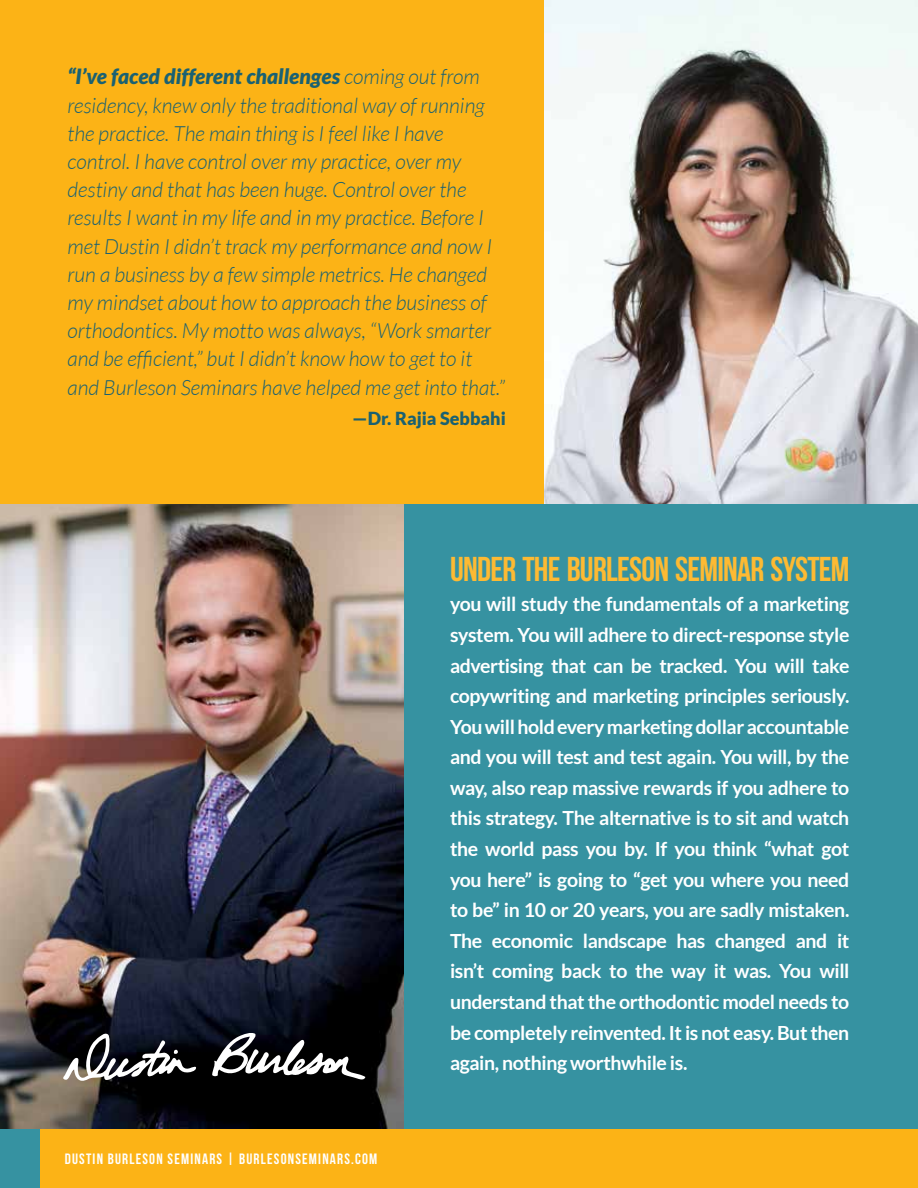
<style>
.page{position:relative;width:918px;height:1188px;background:#fff}
.page>*{position:absolute;margin:0;border:0;box-sizing:border-box;transform-origin:0 0}
.t1{font:700 34.5px "Bebas Neue";letter-spacing:-.02em;color:#fdba33}
.t2{font:italic 300 21px/28.2px "Lato";color:#1a6172}
.t3{font:700 19.5px/30.6px "Lato";letter-spacing:-.02em;color:#fff;text-align:justify}
.t4{font:900 18px "Lato";color:#1a6172}
.t5{font:700 15px "Bebas Neue";letter-spacing:.08em;color:#fff}
.s1{font-weight:900}
</style>
<div class="page">
<div style="left:0;top:1128px;width:918px;height:60px;background:#fcb316"></div>
<div style="left:0;top:1128px;width:40px;height:60px;background:#3692a1"></div>
<div style="left:0;top:502px;width:918px;height:626px;background:#3692a1"></div>
<img style="left:0;top:504px;width:404px;height:625px">
<svg style="left:63px;top:1033px;width:134px;height:51px;background:#454649"></svg>
<svg style="left:212px;top:1031px;width:154px;height:49px;background:#434346"></svg>
<div style="left:0;top:0;width:918px;height:504px;background:#fcb316"></div>
<img style="left:545px;top:0;width:373px;height:504px">
<p class="t2" style="left:68px;top:64px;width:439px"><span class="s1">“I’ve faced different challenges</span> coming out from residency, knew only the traditional way of running the practice. The main thing is I feel like I have control. I have control over my practice, over my destiny and that has been huge. Control over the results I want in my life and in my practice. Before I met Dustin I didn’t track my performance and now I run a business by a few simple metrics. He changed my mindset about how to approach the business of orthodontics. My motto was always, “Work smarter and be efficient,” but I didn’t know how to get to it and Burleson Seminars have helped me get into that.”</p>
<p class="t4" style="left:352px;top:408px;width:155px">—Dr. Rajia Sebbahi</p>
<p class="t5" style="left:65px;top:1150px;width:314px">DUSTIN BURLESON SEMINARS | BURLESONSEMINARS.COM</p>
<h1 class="t1" style="left:450px;top:550px;width:401px">UNDER THE BURLESON SEMINAR SYSTEM</h1>
<p class="t3" style="left:450px;top:589px;width:401px">you will study the fundamentals of a marketing system. You will adhere to direct-response style advertising that can be tracked. You will take copywriting and marketing principles seriously.<br>You will hold every marketing dollar accountable and you will test and test again. You will, by the way, also reap massive rewards if you adhere to this strategy. The alternative is to sit and watch the world pass you by. If you think “what got you here” is going to “get you where you need to be” in 10 or 20 years, you are sadly mistaken.<br>The economic landscape has changed and it isn’t coming back to the way it was. You will understand that the orthodontic model needs to be completely reinvented. It is not easy. But then again, nothing worthwhile is.</p>
</div>
